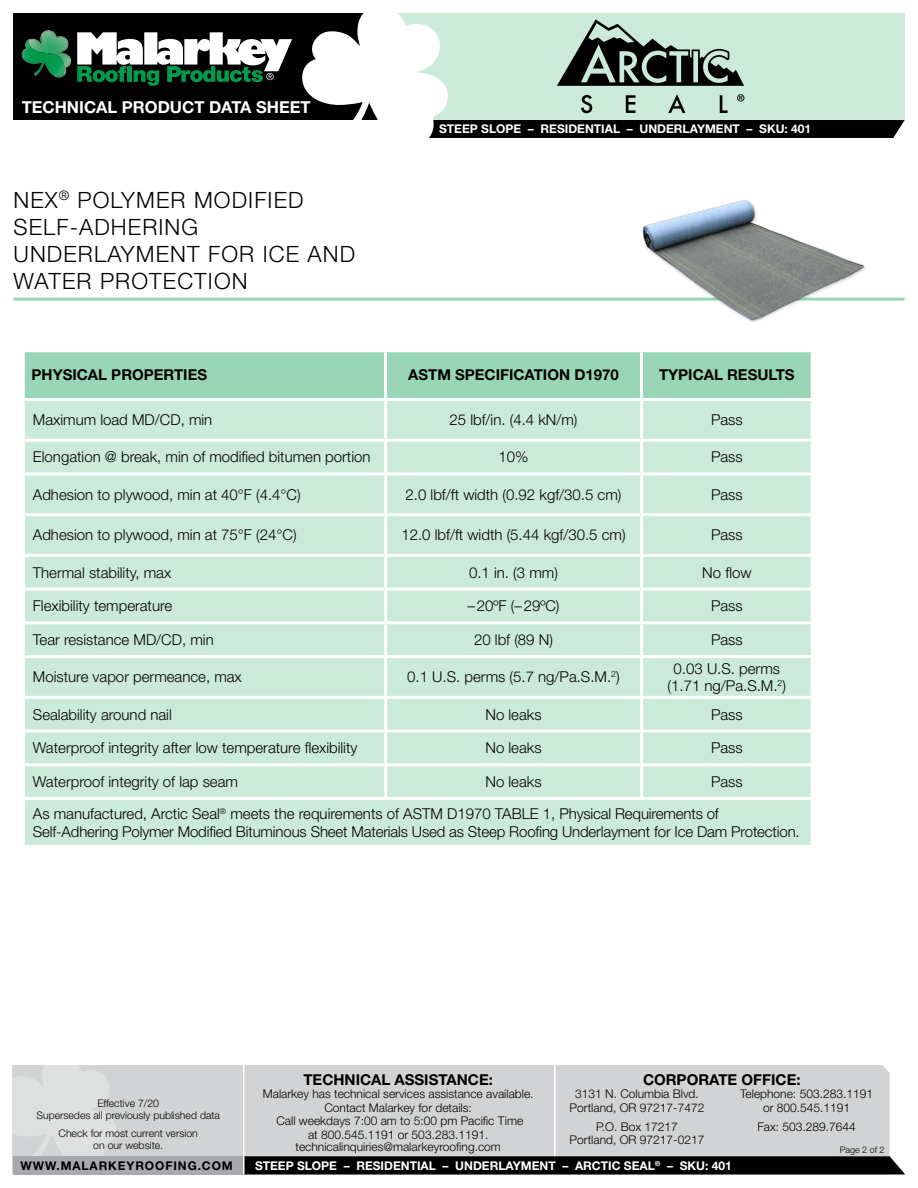
<style>
.page{position:relative;width:918px;height:1188px;background:#fff}
.page>*{position:absolute;margin:0;border:0;box-sizing:border-box;transform-origin:0 0}
.t1{font:300 22.5px/27px "Helvetica Neue LT Std";letter-spacing:.05em;color:#000}
.t2{font:700 16.5px "Helvetica Neue LT Std";color:#fff}
.t3{font:300 15px/16.5px "Helvetica Neue LT Std";color:#000;text-align:center}
.t4{font:700 15px "Helvetica Neue LT Std";color:#000}
.t5{font:300 12px/13.4px "Helvetica Neue LT Std";color:#000;text-align:center}
.t6{font:700 12px "Helvetica Neue LT Std";color:#fff}
.t7{font:700 12px "Helvetica Neue LT Std";letter-spacing:.075em;color:#000}
.t8{font:300 10.5px/12px "Helvetica Neue LT Std";color:#000;text-align:center}
.t9{font:300 9px "Helvetica Neue LT Std";color:#000}
</style>
<div class="page">
<div style="left:12px;top:1065px;width:878px;height:109px;background:#d1d3d4"></div>
<hr style="left:554px;top:1065px;width:1px;height:93px;background:#fff">
<div style="left:14px;top:14px;width:368px;height:106px;background:#000"></div>
<svg style="left:77px;top:32px;width:215px;height:54px"></svg>
<svg style="left:22px;top:30px;width:49px;height:48px"></svg>
<hr style="left:14px;top:298px;width:890px;height:3px;background:#99d6b5">
<div style="left:25px;top:352px;width:786px;height:46px;background:#99d6b5"></div>
<div style="left:25px;top:401px;width:786px;height:444px;background:#cceada"></div>
<hr style="left:384px;top:352px;width:3px;height:46px;background:#fff">
<hr style="left:640px;top:352px;width:3px;height:46px;background:#fff">
<hr style="left:384px;top:401px;width:3px;height:38px;background:#fff">
<hr style="left:640px;top:401px;width:3px;height:38px;background:#fff">
<hr style="left:25px;top:439px;width:361px;height:3px;background:#fff">
<hr style="left:386px;top:439px;width:256px;height:3px;background:#fff">
<hr style="left:384px;top:442px;width:3px;height:30px;background:#fff">
<hr style="left:642px;top:439px;width:172px;height:3px;background:#fff">
<hr style="left:640px;top:442px;width:3px;height:30px;background:#fff">
<hr style="left:25px;top:472px;width:361px;height:3px;background:#fff">
<hr style="left:386px;top:472px;width:256px;height:3px;background:#fff">
<hr style="left:384px;top:475px;width:3px;height:38px;background:#fff">
<hr style="left:642px;top:472px;width:172px;height:3px;background:#fff">
<hr style="left:640px;top:475px;width:3px;height:38px;background:#fff">
<hr style="left:25px;top:513px;width:361px;height:3px;background:#fff">
<hr style="left:386px;top:513px;width:256px;height:3px;background:#fff">
<hr style="left:384px;top:516px;width:3px;height:38px;background:#fff">
<hr style="left:642px;top:513px;width:172px;height:3px;background:#fff">
<hr style="left:640px;top:516px;width:3px;height:38px;background:#fff">
<hr style="left:25px;top:554px;width:361px;height:3px;background:#fff">
<hr style="left:386px;top:554px;width:256px;height:3px;background:#fff">
<hr style="left:384px;top:557px;width:3px;height:31px;background:#fff">
<hr style="left:642px;top:554px;width:172px;height:3px;background:#fff">
<hr style="left:640px;top:557px;width:3px;height:31px;background:#fff">
<hr style="left:25px;top:588px;width:361px;height:3px;background:#fff">
<hr style="left:386px;top:588px;width:256px;height:3px;background:#fff">
<hr style="left:384px;top:591px;width:3px;height:30px;background:#fff">
<hr style="left:642px;top:588px;width:172px;height:3px;background:#fff">
<hr style="left:640px;top:591px;width:3px;height:30px;background:#fff">
<hr style="left:25px;top:621px;width:361px;height:3px;background:#fff">
<hr style="left:386px;top:621px;width:256px;height:3px;background:#fff">
<hr style="left:384px;top:624px;width:3px;height:31px;background:#fff">
<hr style="left:642px;top:621px;width:172px;height:3px;background:#fff">
<hr style="left:640px;top:624px;width:3px;height:31px;background:#fff">
<hr style="left:25px;top:655px;width:361px;height:3px;background:#fff">
<hr style="left:386px;top:655px;width:256px;height:3px;background:#fff">
<hr style="left:384px;top:658px;width:3px;height:38px;background:#fff">
<hr style="left:642px;top:655px;width:172px;height:3px;background:#fff">
<hr style="left:640px;top:658px;width:3px;height:38px;background:#fff">
<hr style="left:25px;top:696px;width:361px;height:3px;background:#fff">
<hr style="left:386px;top:696px;width:256px;height:3px;background:#fff">
<hr style="left:384px;top:699px;width:3px;height:31px;background:#fff">
<hr style="left:642px;top:696px;width:172px;height:3px;background:#fff">
<hr style="left:640px;top:699px;width:3px;height:31px;background:#fff">
<hr style="left:25px;top:730px;width:361px;height:3px;background:#fff">
<hr style="left:386px;top:730px;width:256px;height:3px;background:#fff">
<hr style="left:384px;top:733px;width:3px;height:30px;background:#fff">
<hr style="left:642px;top:730px;width:172px;height:3px;background:#fff">
<hr style="left:640px;top:733px;width:3px;height:30px;background:#fff">
<hr style="left:25px;top:763px;width:361px;height:3px;background:#fff">
<hr style="left:386px;top:763px;width:256px;height:3px;background:#fff">
<hr style="left:384px;top:766px;width:3px;height:31px;background:#fff">
<hr style="left:642px;top:763px;width:172px;height:3px;background:#fff">
<hr style="left:640px;top:766px;width:3px;height:31px;background:#fff">
<hr style="left:25px;top:797px;width:361px;height:3px;background:#fff">
<hr style="left:386px;top:797px;width:256px;height:3px;background:#fff">
<hr style="left:642px;top:797px;width:172px;height:3px;background:#fff">
<svg style="left:301px;top:13px;width:604px;height:125px;background:#a7b9af"></svg>
<svg style="left:12px;top:1065px;width:105px;height:106px;background:#dadcdd"></svg>
<div style="left:14px;top:1156px;width:230px;height:18px;background:#a7a9ac"></div>
<div style="left:244px;top:1156px;width:661px;height:18px;background:#000"></div>
<hr style="left:243px;top:1065px;width:1px;height:109px;background:#fff">
<div style="left:641px;top:199px;width:227px;height:126px;background:#fff"></div>
<img style="left:641px;top:200px;width:224px;height:122px">
<p class="t2" style="left:22px;top:97px;width:290px">TECHNICAL PRODUCT DATA SHEET</p>
<h1 class="t1" style="left:13px;top:186px;width:343px">NEX<sup>®</sup> POLYMER MODIFIED<br>SELF-ADHERING<br>UNDERLAYMENT FOR ICE AND<br>WATER PROTECTION</h1>
<p class="t6" style="left:439px;top:121px;width:374px">STEEP SLOPE – RESIDENTIAL – UNDERLAYMENT – SKU: 401</p>
<p class="t4" style="left:32px;top:366px;width:177px">PHYSICAL PROPERTIES</p>
<p class="t4" style="left:408px;top:366px;width:212px">ASTM SPECIFICATION D1970</p>
<p class="t4" style="left:659px;top:366px;width:137px">TYPICAL RESULTS</p>
<p class="t3" style="left:33px;top:411px;width:181px">Maximum load MD/CD, min</p>
<p class="t3" style="left:450px;top:411px;width:130px">25 lbf/in. (4.4 kN/m)</p>
<p class="t3" style="left:711px;top:411px;width:33px">Pass</p>
<p class="t3" style="left:33px;top:449px;width:339px">Elongation @ break, min of modified bitumen portion</p>
<p class="t3" style="left:499px;top:449px;width:32px">10%</p>
<p class="t3" style="left:711px;top:449px;width:33px">Pass</p>
<p class="t3" style="left:33px;top:486px;width:269px">Adhesion to plywood, min at 40°F (4.4°C)</p>
<p class="t3" style="left:406px;top:486px;width:217px">2.0 lbf/ft width (0.92 kgf/30.5 cm)</p>
<p class="t3" style="left:711px;top:486px;width:33px">Pass</p>
<p class="t3" style="left:33px;top:526px;width:265px">Adhesion to plywood, min at 75°F (24°C)</p>
<p class="t3" style="left:401px;top:526px;width:226px">12.0 lbf/ft width (5.44 kgf/30.5 cm)</p>
<p class="t3" style="left:711px;top:526px;width:33px">Pass</p>
<p class="t3" style="left:33px;top:564px;width:140px">Thermal stability, max</p>
<p class="t3" style="left:469px;top:564px;width:90px">0.1 in. (3 mm)</p>
<p class="t3" style="left:702px;top:564px;width:51px">No flow</p>
<p class="t3" style="left:33px;top:597px;width:141px">Flexibility temperature</p>
<p class="t3" style="left:467px;top:597px;width:94px">–20ºF (–29ºC)</p>
<p class="t3" style="left:711px;top:597px;width:33px">Pass</p>
<p class="t3" style="left:33px;top:631px;width:182px">Tear resistance MD/CD, min</p>
<p class="t3" style="left:474px;top:631px;width:80px">20 lbf (89 N)</p>
<p class="t3" style="left:711px;top:631px;width:33px">Pass</p>
<p class="t3" style="left:33px;top:668px;width:210px">Moisture vapor permeance, max</p>
<p class="t3" style="left:407px;top:668px;width:214px">0.1 U.S. perms (5.7 ng/Pa.S.M.<sup>2</sup>)</p>
<p class="t3" style="left:668px;top:660px;width:120px">0.03 U.S. perms (1.71 ng/Pa.S.M.<sup>2</sup>)</p>
<p class="t3" style="left:33px;top:706px;width:140px">Sealability around nail</p>
<p class="t3" style="left:485px;top:706px;width:58px">No leaks</p>
<p class="t3" style="left:711px;top:706px;width:33px">Pass</p>
<p class="t3" style="left:33px;top:739px;width:326px">Waterproof integrity after low temperature flexibility</p>
<p class="t3" style="left:485px;top:739px;width:58px">No leaks</p>
<p class="t3" style="left:711px;top:739px;width:33px">Pass</p>
<p class="t3" style="left:33px;top:773px;width:207px">Waterproof integrity of lap seam</p>
<p class="t3" style="left:485px;top:773px;width:58px">No leaks</p>
<p class="t3" style="left:33px;top:766px;width:711px;line-height:31.5px;text-align:left;text-indent:678px">Pass<br>As manufactured, Arctic Seal<sup>®</sup> meets the requirements of ASTM D1970 TABLE 1, Physical Requirements of</p>
<p class="t3" style="left:33px;top:823px;width:768px">Self-Adhering Polymer Modified Bituminous Sheet Materials Used as Steep Roofing Underlayment for Ice Dam Protection.</p>
<p class="t8" style="left:36px;top:1097px;width:185px">Effective 7/20<br>Supersedes all previously published data</p>
<p class="t8" style="left:59px;top:1127px;width:141px">Check for most current version on our website.</p>
<p class="t7" style="left:21px;top:1158px;width:214px">WWW.MALARKEYROOFING.COM</p>
<p class="t4" style="left:303px;top:1070px;width:191px">TECHNICAL ASSISTANCE:</p>
<p class="t5" style="left:263px;top:1087px;width:272px">Malarkey has technical services assistance available.<br>Contact Malarkey for details:<br>Call weekdays 7:00 am to 5:00 pm Pacific Time<br>at 800.545.1191 or 503.283.1191. technicalinquiries@malarkeyroofing.com</p>
<p class="t4" style="left:643px;top:1070px;width:159px">CORPORATE OFFICE:</p>
<p class="t5" style="left:570px;top:1087px;width:136px">3131 N. Columbia Blvd.<br>Portland, OR 97217-7472</p>
<p class="t5" style="left:570px;top:1119px;width:136px">P.O. Box 17217<br>Portland, OR 97217-0217</p>
<p class="t5" style="left:740px;top:1087px;width:134px">Telephone: 503.283.1191 or 800.545.1191</p>
<p class="t5" style="left:757px;top:1119px;width:100px">Fax: 503.289.7644</p>
<p class="t9" style="left:840px;top:1145px;width:46px">Page 2 of 2</p>
<p class="t6" style="left:255px;top:1158px;width:478px">STEEP SLOPE – RESIDENTIAL – UNDERLAYMENT – ARCTIC SEAL<sup>®</sup> – SKU: 401</p>
</div>
